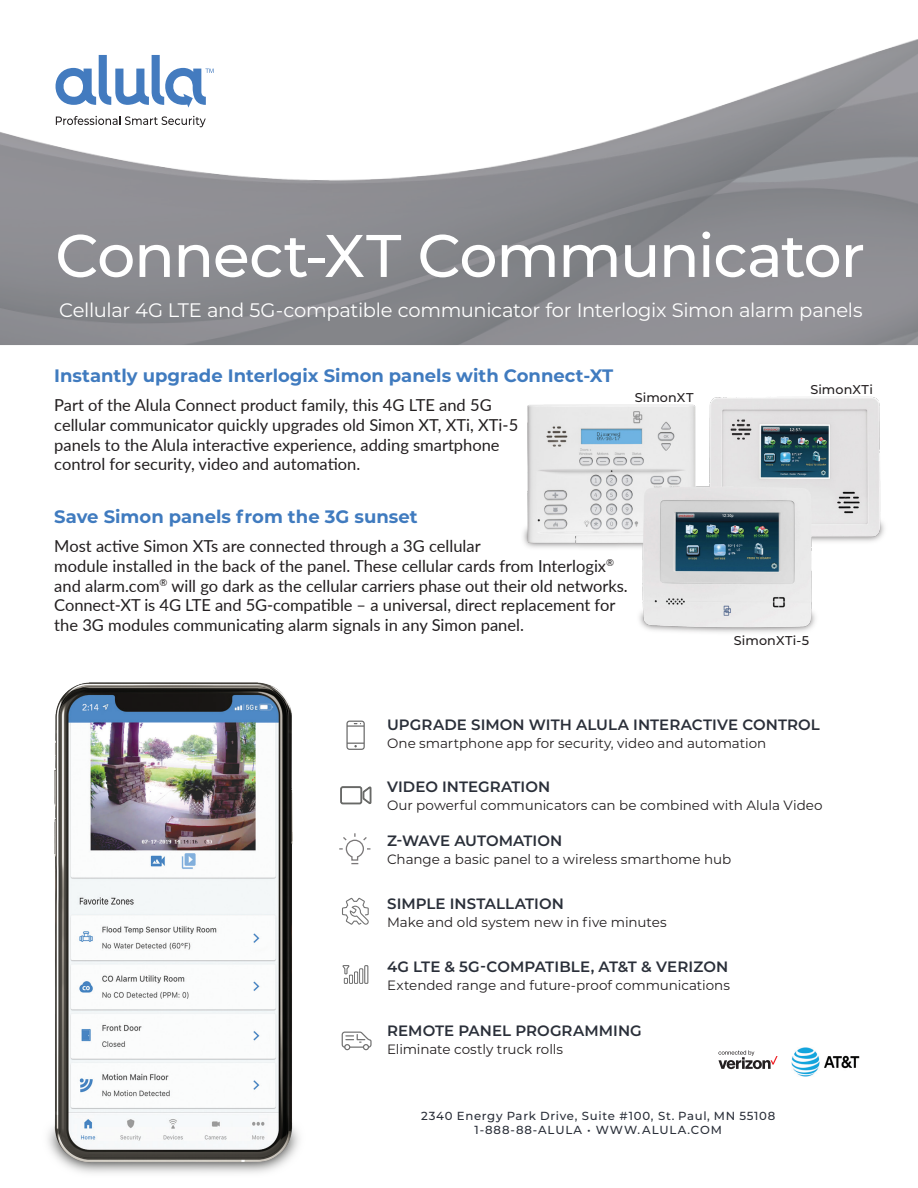
<style>
.page{position:relative;width:918px;height:1188px;background:#fff}
.page>*{position:absolute;margin:0;border:0;box-sizing:border-box;transform-origin:0 0}
.t1{font:500 60px "Montserrat";letter-spacing:-.025em;color:#fff}
.subTITLE{font:19.5px "Montserrat";letter-spacing:-.015em;color:#fff}
.Intro___smaller_body{font:700 18px "Montserrat";color:#407bbf}
.Intro___smaller_body-2{font:16.5px/19.8px "Lato";color:#231f20}
.icon_subhead{font:600 15px "Montserrat";letter-spacing:.005em;color:#2a2f39}
.icon_subhead_text{font:13.5px "Montserrat";letter-spacing:-.005em;color:#231f20}
.icon_subhead-2{font:13.5px "Montserrat";color:#231f20}
.SKU{font:500 12.75px "Montserrat";letter-spacing:.005em;color:#231f20}
.t2{font:500 11.7px/14.1px "Montserrat";letter-spacing:.06em;color:#2a2f39;text-align:center}
</style>
<div class="page">
<img style="left:523px;top:396px;width:362px;height:237px">
<img style="left:0;top:39px;width:918px;height:306px">
<svg style="left:718px;top:1050px;width:60px;height:19px"></svg>
<img style="left:791px;top:1048px;width:68px;height:28px">
<svg style="left:346px;top:721px;width:19px;height:29px"></svg>
<svg style="left:342px;top:898px;width:27px;height:27px"></svg>
<svg style="left:342px;top:1032px;width:30px;height:18px"></svg>
<svg style="left:342px;top:965px;width:26px;height:19px"></svg>
<svg style="left:341px;top:787px;width:30px;height:17px"></svg>
<svg style="left:339px;top:833px;width:31px;height:31px"></svg>
<img style="left:47px;top:682px;width:253px;height:491px">
<p class="t1" style="left:55px;top:214px;width:811px">Connect-XT Communicator</p>
<p class="subTITLE" style="left:59px;top:297px;width:805px">Cellular 4G LTE and 5G-compatible communicator for Interlogix Simon alarm panels</p>
<p class="Intro___smaller_body" style="left:54px;top:363px;width:561px">Instantly upgrade Interlogix Simon panels with Connect-XT</p>
<p class="Intro___smaller_body-2" style="left:54px;top:394px;width:465px">Part of the Alula Connect product family, this 4G LTE and 5G cellular communicator quickly upgrades old Simon XT, XTi, XTi-5 panels to the Alula interactive experience, adding smartphone control for security, video and automation.</p>
<p class="Intro___smaller_body" style="left:54px;top:504px;width:365px">Save Simon panels from the 3G sunset</p>
<p class="Intro___smaller_body-2" style="left:54px;top:535px;width:575px">Most active Simon XTs are connected through a 3G cellular<br>module installed in the back of the panel. These cellular cards from Interlogix<sup>® </sup>and alarm.com<sup>®</sup> will go dark as the cellular carriers phase out their old networks.<br>Connect-XT is 4G LTE and 5G-compatible – a universal, direct replacement for the 3G modules communicating alarm signals in any Simon panel.</p>
<p class="SKU" style="left:635px;top:389px;width:60px">SimonXT</p>
<p class="SKU" style="left:810px;top:381px;width:64px">SimonXTi</p>
<p class="SKU" style="left:734px;top:632px;width:77px">SimonXTi-5</p>
<p class="icon_subhead" style="left:387px;top:714px;width:434px">UPGRADE SIMON WITH ALULA INTERACTIVE CONTROL</p>
<p class="icon_subhead-2" style="left:387px;top:734px;width:381px">One smartphone app for security, video and automation</p>
<p class="icon_subhead" style="left:387px;top:776px;width:165px">VIDEO INTEGRATION</p>
<p class="icon_subhead_text" style="left:387px;top:796px;width:437px">Our powerful communicators can be combined with Alula Video</p>
<p class="icon_subhead" style="left:387px;top:830px;width:177px">Z-WAVE AUTOMATION</p>
<p class="icon_subhead_text" style="left:387px;top:850px;width:346px">Change a basic panel to a wireless smarthome hub</p>
<p class="icon_subhead" style="left:387px;top:893px;width:178px">SIMPLE INSTALLATION</p>
<p class="icon_subhead_text" style="left:387px;top:913px;width:281px">Make and old system new in five minutes</p>
<p class="icon_subhead" style="left:387px;top:956px;width:343px">4G LTE &amp; 5G-COMPATIBLE, AT&amp;T &amp; VERIZON</p>
<p class="icon_subhead-2" style="left:387px;top:975px;width:344px">Extended range and future-proof communications</p>
<p class="icon_subhead" style="left:387px;top:1020px;width:256px">REMOTE PANEL PROGRAMMING</p>
<p class="icon_subhead_text" style="left:387px;top:1040px;width:178px">Eliminate costly truck rolls</p>
<p class="t2" style="left:421px;top:1108px;width:356px">2340 Energy Park Drive, Suite #100, St. Paul, MN 55108<br>1-888-88-ALULA • WWW. ALULA.COM</p>
</div>
